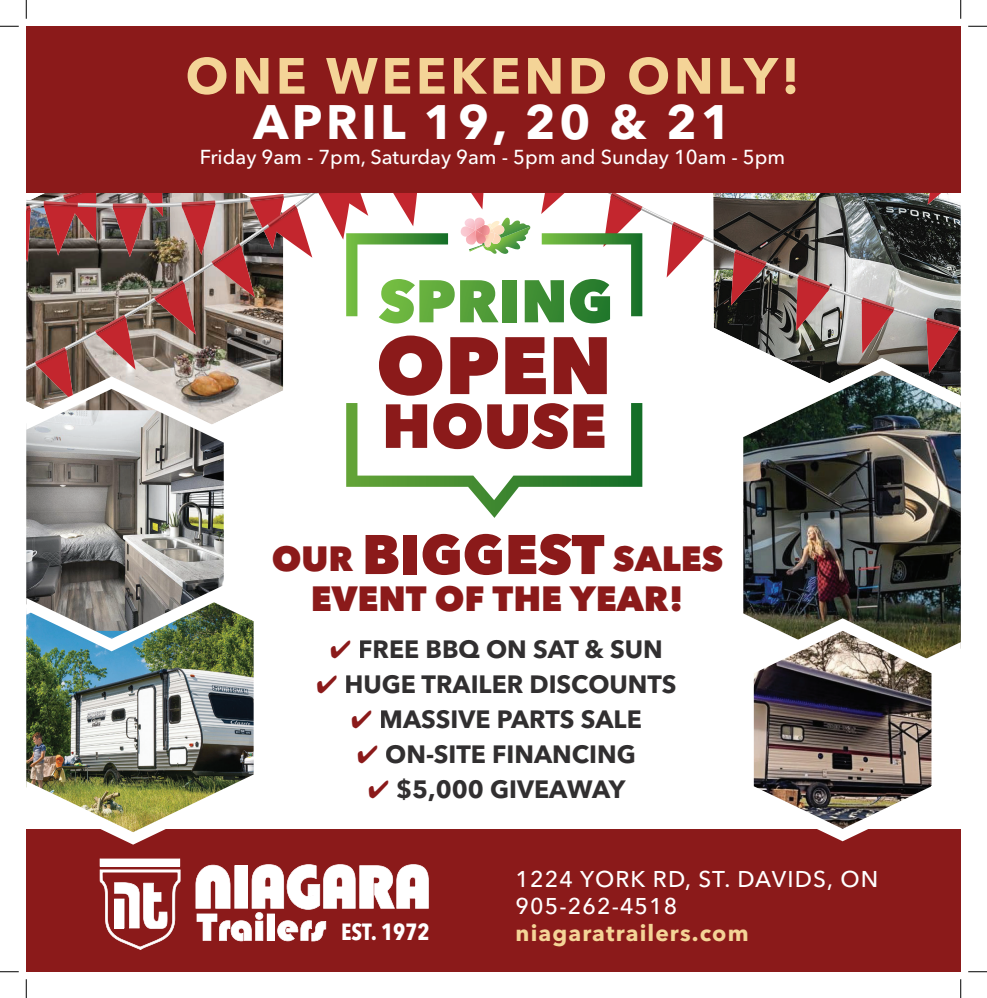
<style>
.page{position:relative;width:987px;height:998px;background:#fff}
.page>*{position:absolute;margin:0;border:0;box-sizing:border-box;transform-origin:0 0}
.t1{font:800 80.38px "Avenir Next";color:#8b1a1a}
.t2{font:800 61.5px "Avenir Next";color:#8b1a1a}
.t3{font:700 50.38px "Avenir Next";letter-spacing:.075em;color:#f4d497}
.t4{font:700 47.88px "Avenir Next";letter-spacing:.075em;color:#fff}
.t5{font:800 34.75px/40.1px "Avenir Next";color:#8b1a1a;text-align:center}
.t6{font:700 24.88px "Avenir Next";color:#312f30}
.t7{font:700 23.25px "Avenir Next Condensed";color:#fff}
.t8{font:500 22.62px/27.1px "Avenir Next";letter-spacing:.05em;color:#fff}
.t9{font:500 20px "Avenir Next";color:#fff}
.s1{font-size:55.12px}
.s2{color:#8b1a1a}
.s3{font-weight:700;color:#f4d497}
</style>
<div class="page">
<div style="left:26px;top:829px;width:934px;height:142px;background:#8b1a1a"></div>
<img style="left:743px;top:518px;width:217px;height:133px">
<img style="left:743px;top:618px;width:199px;height:223px">
<img style="left:26px;top:612px;width:228px;height:232px">
<img style="left:26px;top:518px;width:209px;height:133px">
<svg style="left:195px;top:864px;width:233px;height:77px"></svg>
<svg style="left:100px;top:858px;width:80px;height:91px"></svg>
<img style="left:26px;top:26px;width:934px;height:492px">
<svg style="left:0;top:25px;width:19px;height:2px"></svg>
<svg style="left:968px;top:25px;width:18px;height:2px"></svg>
<svg style="left:0;top:971px;width:19px;height:1px"></svg>
<svg style="left:968px;top:971px;width:18px;height:1px"></svg>
<svg style="left:25px;top:0;width:2px;height:19px"></svg>
<svg style="left:25px;top:979px;width:2px;height:19px"></svg>
<svg style="left:960px;top:0;width:1px;height:19px"></svg>
<svg style="left:960px;top:979px;width:1px;height:19px"></svg>
<p class="t3" style="left:185px;top:32px;width:615px">ONE WEEKEND ONLY!</p>
<p class="t4" style="left:253px;top:80px;width:479px">APRIL 19, 20 &amp; 21</p>
<p class="t9" style="left:200px;top:140px;width:586px">Friday 9am - 7pm, Saturday 9am - 5pm and Sunday 10am - 5pm</p>
<p class="t1" style="left:376px;top:316px;width:237px">OPEN</p>
<p class="t2" style="left:382px;top:388px;width:226px">HOUSE</p>
<p class="t5" style="left:272px;top:538px;width:453px">OUR <span class="s1">BIGGEST</span> SALES<br>EVENT OF THE YEAR!</p>
<p class="t6" style="left:330px;top:627px;width:334px"><span class="s2">✔</span> FREE BBQ ON SAT &amp; SUN</p>
<p class="t6" style="left:316px;top:662px;width:361px"><span class="s2">✔</span> HUGE TRAILER DISCOUNTS</p>
<p class="t6" style="left:351px;top:697px;width:292px"><span class="s2">✔</span> MASSIVE PARTS SALE</p>
<p class="t6" style="left:357px;top:732px;width:280px"><span class="s2">✔</span> ON-SITE FINANCING</p>
<p class="t6" style="left:368px;top:767px;width:259px"><span class="s2">✔</span> $5,000 GIVEAWAY</p>
<p class="t7" style="left:341px;top:917px;width:90px">EST. 1972</p>
<p class="t8" style="left:515px;top:864px;width:364px">1224 YORK RD, ST. DAVIDS, ON<br>905-262-4518 <span class="s3">niagaratrailers.com</span></p>
</div>
